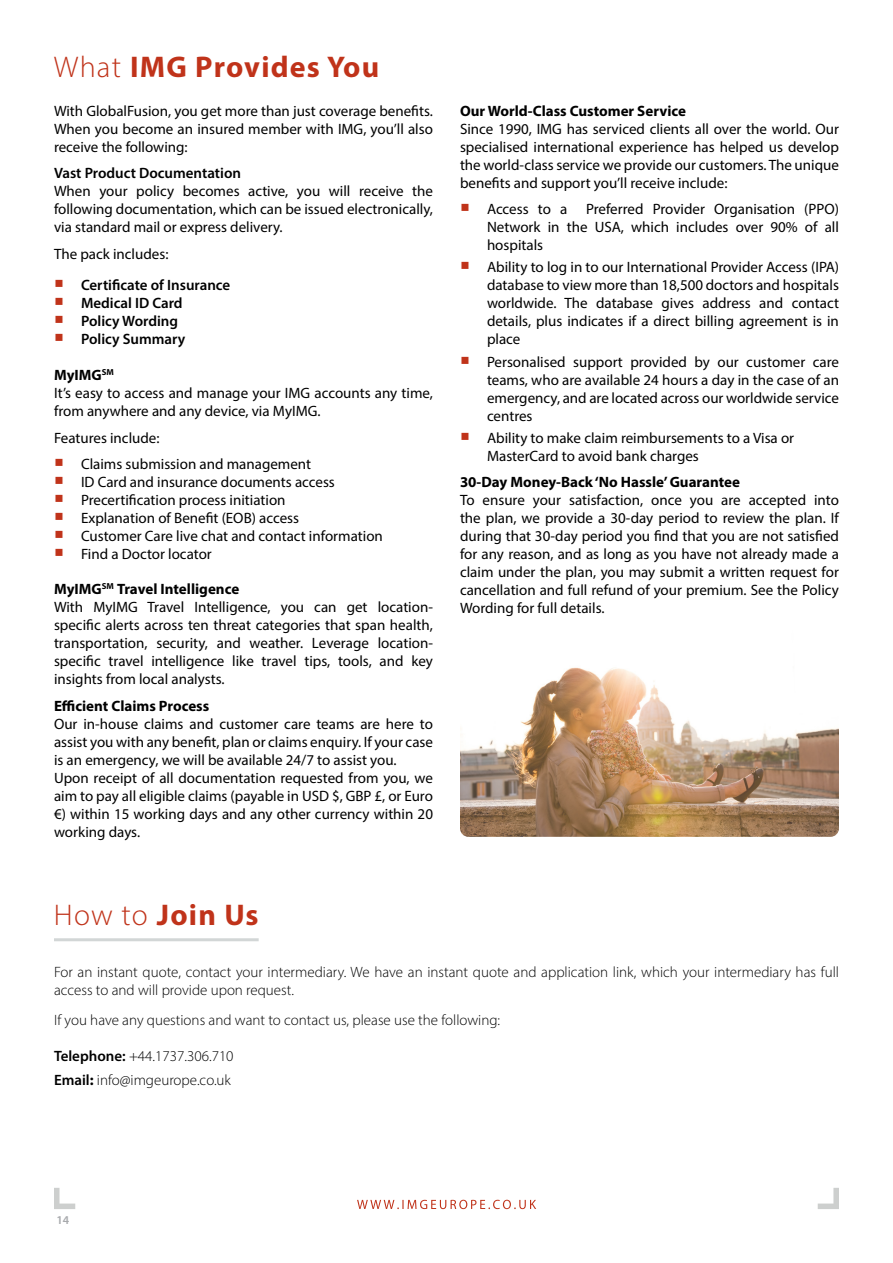
<style>
.page{position:relative;width:893px;height:1263px;background:#fff}
.page>*{position:absolute;margin:0;border:0;box-sizing:border-box;transform-origin:0 0}
.t1{font:700 30px "Myriad Pro";letter-spacing:.04em;color:#c0331a}
.t2{font:15px/18px "Myriad Pro";color:#000;text-align:justify}
.t3{font:300 15px/18px "Myriad Pro";color:#000}
.t4{font:700 15px "Myriad Pro";color:#000}
.t5{font:600 15px/18px "Myriad Pro";color:#000}
.t6{font:600 12px "Myriad Pro";color:#a7a9ac}
.s1{font-weight:300}
.s2{font-weight:700}
.s3{font-weight:600}
</style>
<div class="page">
<svg style="left:357px;top:1200px;width:179px;height:9px"></svg>
<svg style="left:54px;top:1188px;width:21px;height:21px"></svg>
<svg style="left:818px;top:1188px;width:21px;height:21px"></svg>
<img style="left:460px;top:667px;width:379px;height:170px">
<hr style="left:54px;top:938px;width:205px;height:3px;background:#d2d6d6">
<h1 class="t1" style="left:54px;top:47px;width:327px"><span class="s1">What</span> IMG Provides You</h1>
<p class="t2" style="left:54px;top:101px;width:380px">With GlobalFusion, you get more than just coverage benefits.<br>When you become an insured member with IMG, you’ll also receive the following:</p>
<p class="t5" style="left:54px;top:164px;width:189px">Vast Product Documentation</p>
<p class="t2" style="left:54px;top:182px;width:380px">When your policy becomes active, you will receive the following documentation, which can be issued electronically, via standard mail or express delivery.</p>
<p class="t2" style="left:54px;top:244px;width:116px">The pack includes:</p>
<p class="t5" style="left:81px;top:276px;width:151px">Certificate of Insurance<br>Medical ID Card<br>Policy Wording<br>Policy Summary</p>
<p class="t2" style="left:54px;top:366px;width:380px;text-align:left"><span class="s2">MyIMG</span><sup>SM<br></sup>It’s easy to access and manage your IMG accounts any time, from anywhere and any device, via MyIMG.</p>
<p class="t2" style="left:81px;top:424px;width:232px;line-height:26.5px;text-indent:-27px">Features include:<br>Claims submission and management</p>
<p class="t2" style="left:81px;top:473px;width:303px;text-align:left">ID Card and insurance documents access Precertification process initiation<br>Explanation of Benefit (EOB) access<br>Customer Care live chat and contact information Find a Doctor locator</p>
<p class="t2" style="left:54px;top:580px;width:381px;text-align:left"><span class="s2">MyIMG</span><sup>SM</sup> <span class="s2">Travel Intelligence<br></span>With MyIMG Travel Intelligence, you can get location&shy;specific alerts across ten threat categories that span health, transportation, security, and weather. Leverage location&shy;specific travel intelligence like travel tips, tools, and key insights from local analysts.</p>
<p class="t4" style="left:54px;top:696px;width:157px">Efficient Claims Process</p>
<p class="t2" style="left:54px;top:714px;width:381px;text-align:left">Our in-house claims and customer care teams are here to assist you with any benefit, plan or claims enquiry. If your case is an emergency, we will be available 24/7 to assist you.<br>Upon receipt of all documentation requested from you, we aim to pay all eligible claims (payable in USD $, GBP £, or Euro €) within 15 working days and any other currency within 20 working days.</p>
<h1 class="t1" style="left:54px;top:895px;width:206px"><span class="s1">How to</span> Join Us</h1>
<p class="t4" style="left:460px;top:101px;width:227px">Our World-Class Customer Service</p>
<p class="t2" style="left:460px;top:119px;width:380px">Since 1990, IMG has serviced clients all over the world. Our specialised international experience has helped us develop the world-class service we provide our customers. The unique benefits and support you’ll receive include:</p>
<p class="t2" style="left:487px;top:200px;width:353px">Access to a Preferred Provider Organisation (PPO)<br>Network in the USA, which includes over 90% of all hospitals</p>
<p class="t2" style="left:487px;top:258px;width:353px">Ability to log in to our International Provider Access (IPA) database to view more than 18,500 doctors and hospitals worldwide. The database gives address and contact details, plus indicates if a direct billing agreement is in place</p>
<p class="t2" style="left:487px;top:352px;width:353px">Personalised support provided by our customer care teams, who are available 24 hours a day in the case of an emergency, and are located across our worldwide service centres</p>
<p class="t2" style="left:487px;top:429px;width:309px">Ability to make claim reimbursements to a Visa or<br>MasterCard to avoid bank charges</p>
<p class="t4" style="left:460px;top:473px;width:282px">30-Day Money-Back ‘No Hassle’ Guarantee</p>
<p class="t2" style="left:460px;top:491px;width:381px">To ensure your satisfaction, once you are accepted into the plan, we provide a 30-day period to review the plan. If during that 30-day period you find that you are not satisfied for any reason, and as long as you have not already made a claim under the plan, you may submit a written request for cancellation and full refund of your premium. See the Policy Wording for full details.</p>
<p class="t3" style="left:54px;top:962px;width:786px">For an instant quote, contact your intermediary. We have an instant quote and application link, which your intermediary has full access to and will provide upon request.</p>
<p class="t3" style="left:54px;top:1010px;width:448px">If you have any questions and want to contact us, please use the following:</p>
<p class="t3" style="left:54px;top:1044px;width:181px;line-height:24px"><span class="s3">Telephone:</span> +44.1737.306.710<br><span class="s3">Email</span><span class="s2">:</span> info@imgeurope.co.uk</p>
<p class="t6" style="left:56px;top:1212px;width:14px">14</p>
</div>
